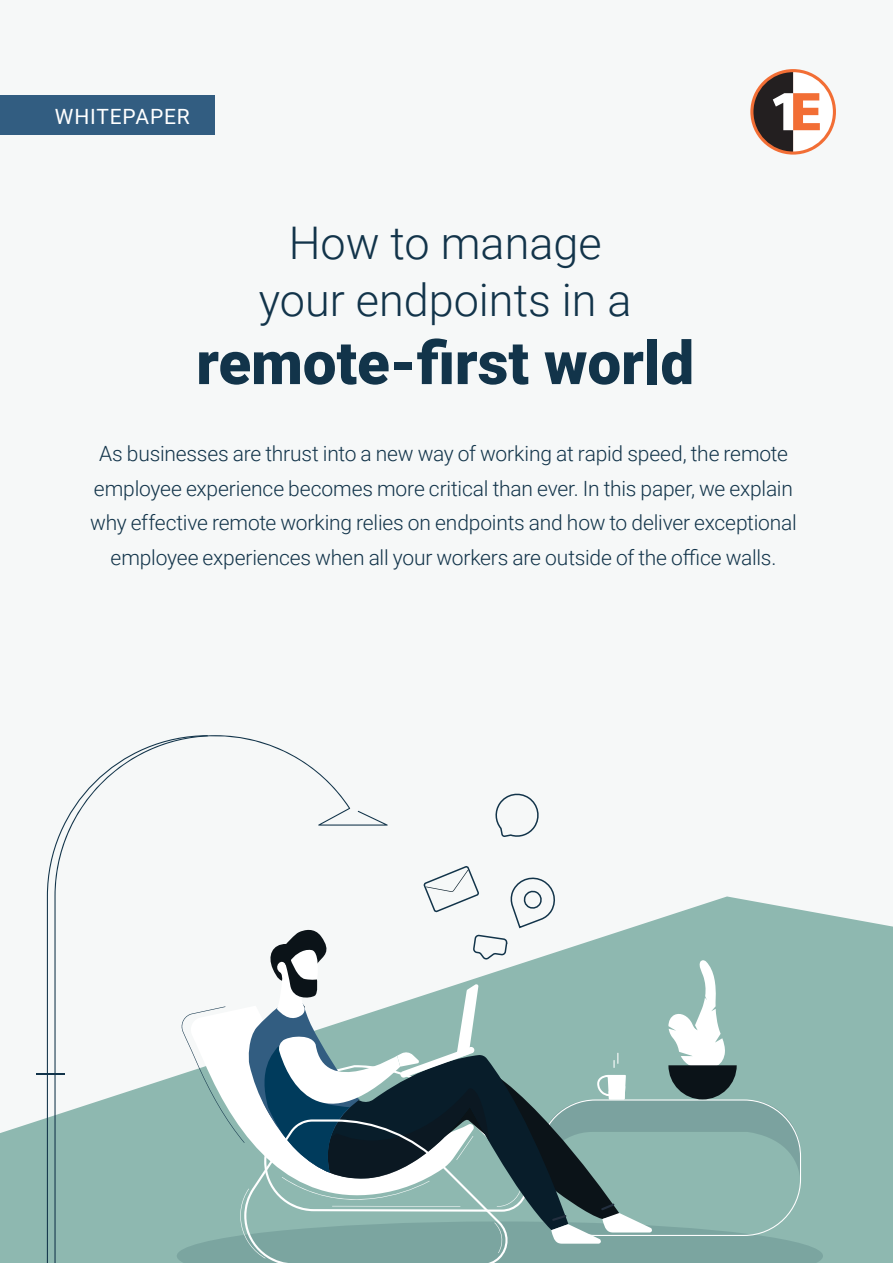
<style>
.page{position:relative;width:893px;height:1263px;background:#f6f8f8}
.page>*{position:absolute;margin:0;border:0;box-sizing:border-box;transform-origin:0 0}
.t1{font:900 60px "Roboto";color:#12344a}
.t2{font:300 45px/57px "Roboto";color:#12344a;text-align:center}
.t3{font:300 21px/34.5px "Roboto";letter-spacing:-.01em;color:#12344a;text-align:center}
.t4{font:21px "Roboto";letter-spacing:.035em;color:#fff}
</style>
<div class="page">
<div style="left:0;top:96px;width:214px;height:39px;background:#325d81"></div>
<svg style="left:0;top:896px;width:893px;height:367px;fill:#8eb8b0"></svg>
<svg style="left:47px;top:849px;width:7px;height:414px"></svg>
<svg style="left:54px;top:735px;width:334px;height:528px"></svg>
<svg style="left:37px;top:1073px;width:28px;height:1px"></svg>
<svg style="left:495px;top:793px;width:44px;height:44px"></svg>
<svg style="left:177px;top:864px;width:646px;height:399px"></svg>
<svg style="left:750px;top:69px;width:86px;height:86px"></svg>
<svg style="left:753px;top:72px;width:80px;height:79px"></svg>
<p class="t4" style="left:55px;top:101px;width:136px">WHITEPAPER</p>
<p class="t2" style="left:259px;top:213px;width:374px">How to manage your endpoints in a</p>
<p class="t1" style="left:196px;top:321px;width:499px">remote-first world</p>
<p class="t3" style="left:90px;top:436px;width:708px">As businesses are thrust into a new way of working at rapid speed, the remote employee experience becomes more critical than ever. In this paper, we explain why effective remote working relies on endpoints and how to deliver exceptional employee experiences when all your workers are outside of the office walls.</p>
</div>
